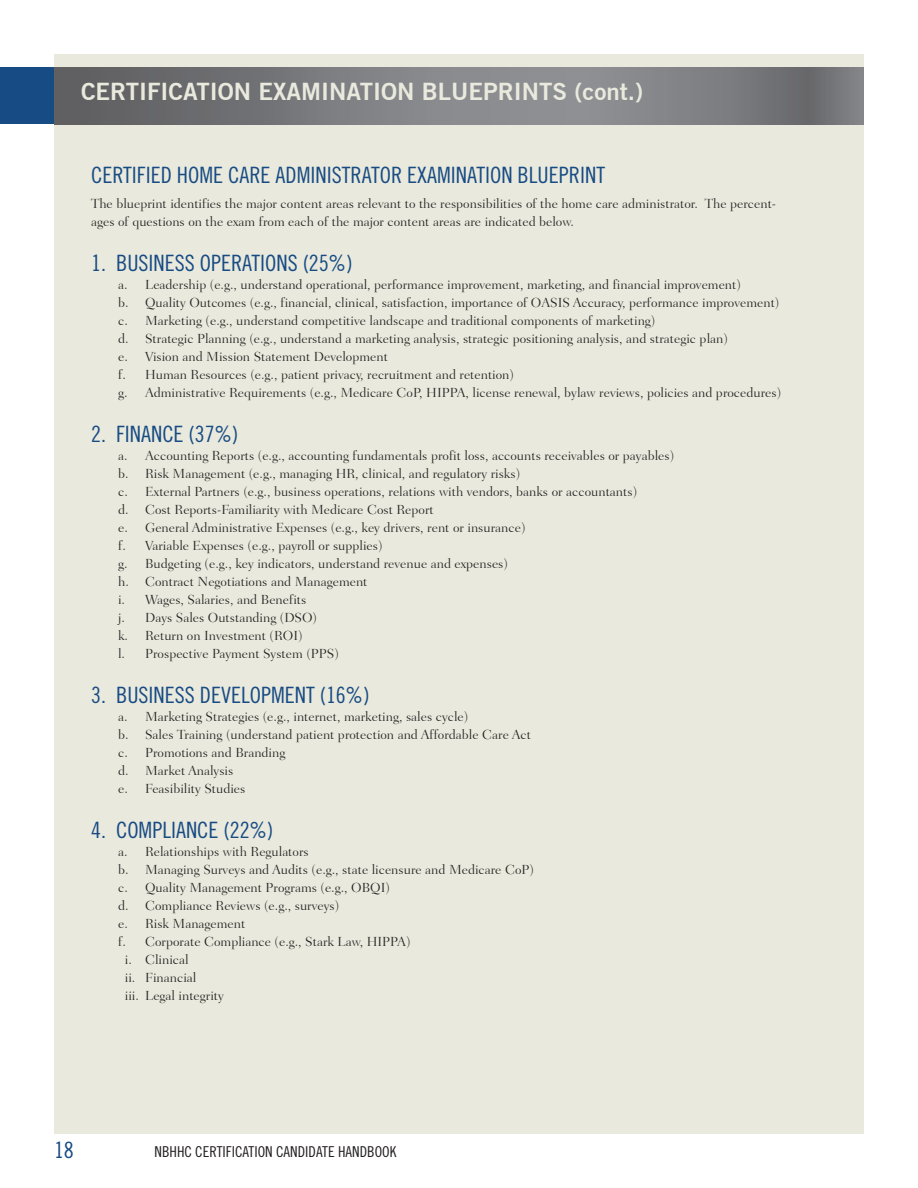
<style>
.page{position:relative;width:918px;height:1188px;background:#fff}
.page>*{position:absolute;margin:0;border:0;box-sizing:border-box;transform-origin:0 0}
.t1{font:700 24px "Trade Gothic No.2";color:#e9e9dd}
.t2{font:22.5px "Trade Gothic Cond Eighteen";color:#174b83}
.t3{font:15px "Trade Gothic Cond Eighteen";color:#231f20}
.t4{font:300 13.5px/18px "Fairfield LH45";color:#231f20}
</style>
<div class="page">
<div style="left:54px;top:54px;width:810px;height:1080px;background:#e9e9dd"></div>
<svg style="left:54px;top:68px;width:810px;height:56px;background:#797b7e"></svg>
<div style="left:0;top:68px;width:54px;height:56px;background:#174b83"></div>
<h1 class="t1" style="left:81px;top:77px;width:564px">CERTIFICATION EXAMINATION BLUEPRINTS (cont.)</h1>
<h2 class="t2" style="left:91px;top:162px;width:515px">CERTIFIED HOME CARE ADMINISTRATOR EXAMINATION BLUEPRINT</h2>
<p class="t4" style="left:91px;top:195px;width:687px">The blueprint identifies the major content areas relevant to the responsibilities of the home care administrator. The percent&shy;ages of questions on the exam from each of the major content areas are indicated below.</p>
<h2 class="t2" style="left:91px;top:250px;width:47px">1. BUSINESS</h2>
<h2 class="t2" style="left:200px;top:250px;width:22px">OPERATIONS</h2>
<h2 class="t2" style="left:303px;top:250px;width:51px">(25%)</h2>
<p class="t4" style="left:118px;top:276px;width:665px">a. Leadership (e.g., understand operational, performance improvement, marketing, and financial improvement)<br>b. Quality Outcomes (e.g., financial, clinical, satisfaction, importance of OASIS Accuracy, performance improvement) c. Marketing (e.g., understand competitive landscape and traditional components of marketing)<br>d. Strategic Planning (e.g., understand a marketing analysis, strategic positioning analysis, and strategic plan)<br>e. Vision and Mission Statement Development<br>f. Human Resources (e.g., patient privacy, recruitment and retention)<br>g. Administrative Requirements (e.g., Medicare CoP, HIPPA, license renewal, bylaw reviews, policies and procedures)</p>
<h2 class="t2" style="left:91px;top:421px;width:45px">2. FINANCE</h2>
<h2 class="t2" style="left:189px;top:421px;width:51px">(37%)</h2>
<p class="t4" style="left:118px;top:447px;width:558px">a. Accounting Reports (e.g., accounting fundamentals profit loss, accounts receivables or payables) b. Risk Management (e.g., managing HR, clinical, and regulatory risks)<br>c. External Partners (e.g., business operations, relations with vendors, banks or accountants)<br>d. Cost Reports-Familiarity with Medicare Cost Report<br>e. General Administrative Expenses (e.g., key drivers, rent or insurance)<br>f. Variable Expenses (e.g., payroll or supplies)<br>g. Budgeting (e.g., key indicators, understand revenue and expenses)<br>h. Contract Negotiations and Management<br>i. Wages, Salaries, and Benefits<br>j. Days Sales Outstanding (DSO)<br>k. Return on Investment (ROI)<br>l. Prospective Payment System (PPS)</p>
<h2 class="t2" style="left:91px;top:682px;width:47px">3. BUSINESS</h2>
<h2 class="t2" style="left:200px;top:682px;width:12px">DEVELOPMENT</h2>
<h2 class="t2" style="left:320px;top:682px;width:51px">(16%)</h2>
<p class="t4" style="left:118px;top:708px;width:414px">a. Marketing Strategies (e.g., internet, marketing, sales cycle)<br>b. Sales Training (understand patient protection and Affordable Care Act c. Promotions and Branding<br>d. Market Analysis<br>e. Feasibility Studies</p>
<h2 class="t2" style="left:91px;top:817px;width:48px">4. COMPLIANCE</h2>
<h2 class="t2" style="left:224px;top:817px;width:51px">(22%)</h2>
<p class="t4" style="left:118px;top:843px;width:192px">a. Relationships with Regulators</p>
<p class="t4" style="left:118px;top:861px;width:417px">b. Managing Surveys and Audits (e.g., state licensure and Medicare CoP)</p>
<p class="t4" style="left:118px;top:879px;width:273px">c. Quality Management Programs (e.g., OBQI)</p>
<p class="t4" style="left:118px;top:897px;width:223px">d. Compliance Reviews (e.g., surveys)</p>
<p class="t4" style="left:118px;top:915px;width:129px">e. Risk Management</p>
<p class="t4" style="left:118px;top:933px;width:294px">f. Corporate Compliance (e.g., Stark Law, HIPPA)</p>
<p class="t4" style="left:125px;top:950px;width:65px">i. Clinical</p>
<p class="t4" style="left:125px;top:968px;width:73px">ii. Financial</p>
<p class="t4" style="left:125px;top:986px;width:100px">iii. Legal integrity</p>
<h2 class="t2" style="left:54px;top:1137px;width:21px">18</h2>
<p class="t3" style="left:154px;top:1143px;width:243px">NBHHC CERTIFICATION CANDIDATE HANDBOOK</p>
</div>
